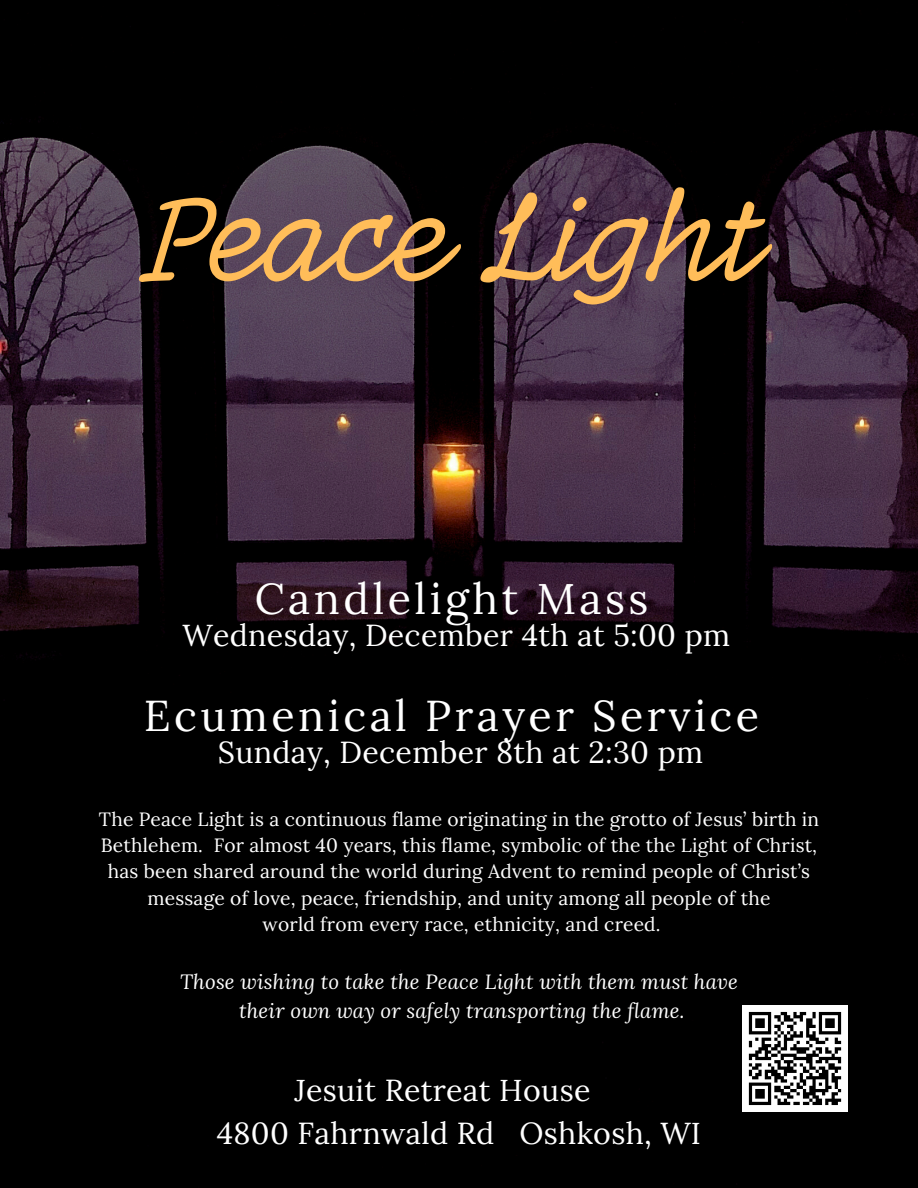
<style>
.page{position:relative;width:918px;height:1188px;background:#fff}
.page>*{position:absolute;margin:0;border:0;box-sizing:border-box;transform-origin:0 0}
.t1{font:150.75px "Radcliffe Hand Script";color:#ffbd59}
.t2{font:43.05px "Lora";letter-spacing:.08em;color:#fff}
.t3{font:30.3px/42.3px "Lora";letter-spacing:.01em;color:#fff}
.t4{font:italic 20.4px "Lora";letter-spacing:.01em;color:#fff}
.t5{font:19.2px/26.4px "Lora";letter-spacing:.01em;color:#fff;text-align:center}
</style>
<div class="page">
<img style="left:0;top:0;width:918px;height:1188px">
<img style="left:742px;top:1006px;width:106px;height:106px">
<p class="t1" style="left:139px;top:140px;width:620px">Peace Light</p>
<h2 class="t2" style="left:255px;top:571px;width:395px">Candlelight Mass</h2>
<h3 class="t3" style="left:183px;top:614px;width:549px">Wednesday, December 4th at 5:00 pm</h3>
<h2 class="t2" style="left:144px;top:688px;width:617px">Ecumenical Prayer Service</h2>
<h3 class="t3" style="left:218px;top:730px;width:487px">Sunday, December 8th at 2:30 pm</h3>
<p class="t5" style="left:99px;top:805px;width:722px">The Peace Light is a continuous flame originating in the grotto of Jesus’ birth in Bethlehem. For almost 40 years, this flame, symbolic of the the Light of Christ, has been shared around the world during Advent to remind people of Christ’s message of love, peace, friendship, and unity among all people of the</p>
<p class="t5" style="left:263px;top:911px;width:400px">world from every race, ethnicity, and creed.</p>
<h2 class="t4" style="left:180px;top:968px;width:559px">Those wishing to take the Peace Light with them must have</h2>
<p class="t4" style="left:239px;top:997px;width:447px">their own way or safely transporting the flame.</p>
<p class="t3" style="left:217px;top:1069px;width:486px;text-indent:78px">Jesuit Retreat House<br>4800 Fahrnwald Rd Oshkosh, WI</p>
</div>
